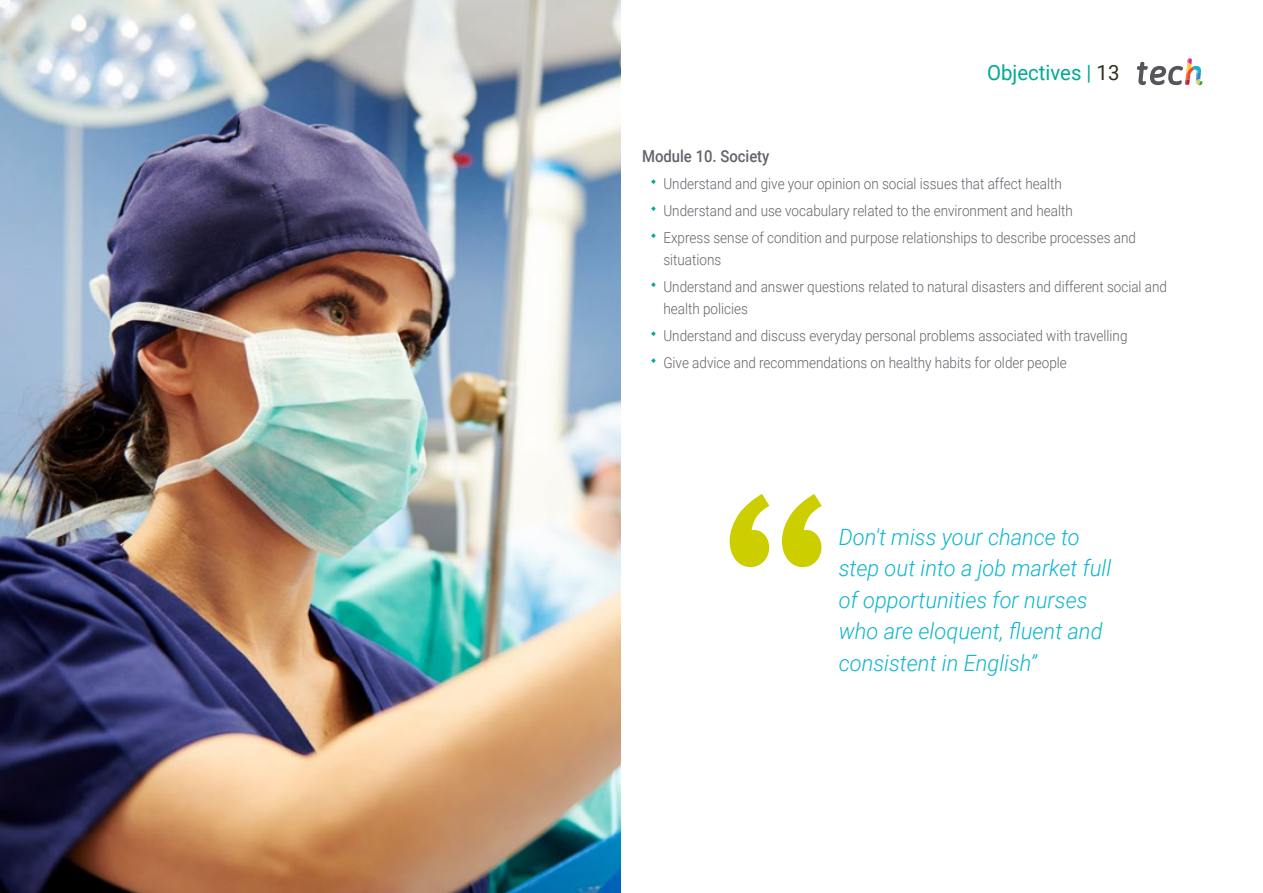
<style>
.page{position:relative;width:1263px;height:893px;background:#fff}
.page>*{position:absolute;margin:0;border:0;box-sizing:border-box;transform-origin:0 0}
.t1{font:italic 300 22.5px/31.5px "Roboto";color:#0fb6cf}
.t2{font:21px "Roboto";color:#00a996}
.t3{font:500 16.5px "Roboto";color:#61646a;scale:.9 1}
.t4{font:300 15px/26.7px "Roboto";color:#61646a;scale:.9 1}
.s1{color:#312e20}
</style>
<div class="page">
<svg style="left:730px;top:494px;width:92px;height:73px"></svg>
<img style="left:0;top:0;width:621px;height:893px">
<svg style="left:1137px;top:58px;width:65px;height:28px"></svg>
<h2 class="t2" style="left:987px;top:57px;width:134px">Objectives | <span class="s1">13</span></h2>
<p class="t3" style="left:642px;top:145px;width:143px">Module 10. Society</p>
<p class="t4" style="left:663px;top:170px;width:527px">Understand and give your opinion on social issues that affect health<br>Understand and use vocabulary related to the environment and health<br>Express sense of condition and purpose relationships to describe processes and</p>
<p class="t4" style="left:663px;top:246px;width:561px">situations<br>Understand and answer questions related to natural disasters and different social and</p>
<p class="t4" style="left:663px;top:295px;width:517px">health policies<br>Understand and discuss everyday personal problems associated with travelling<br>Give advice and recommendations on healthy habits for older people</p>
<h1 class="t1" style="left:839px;top:520px;width:274px">Don't miss your chance to step out into a job market full of opportunities for nurses who are eloquent, fluent and consistent in English”</h1>
</div>
